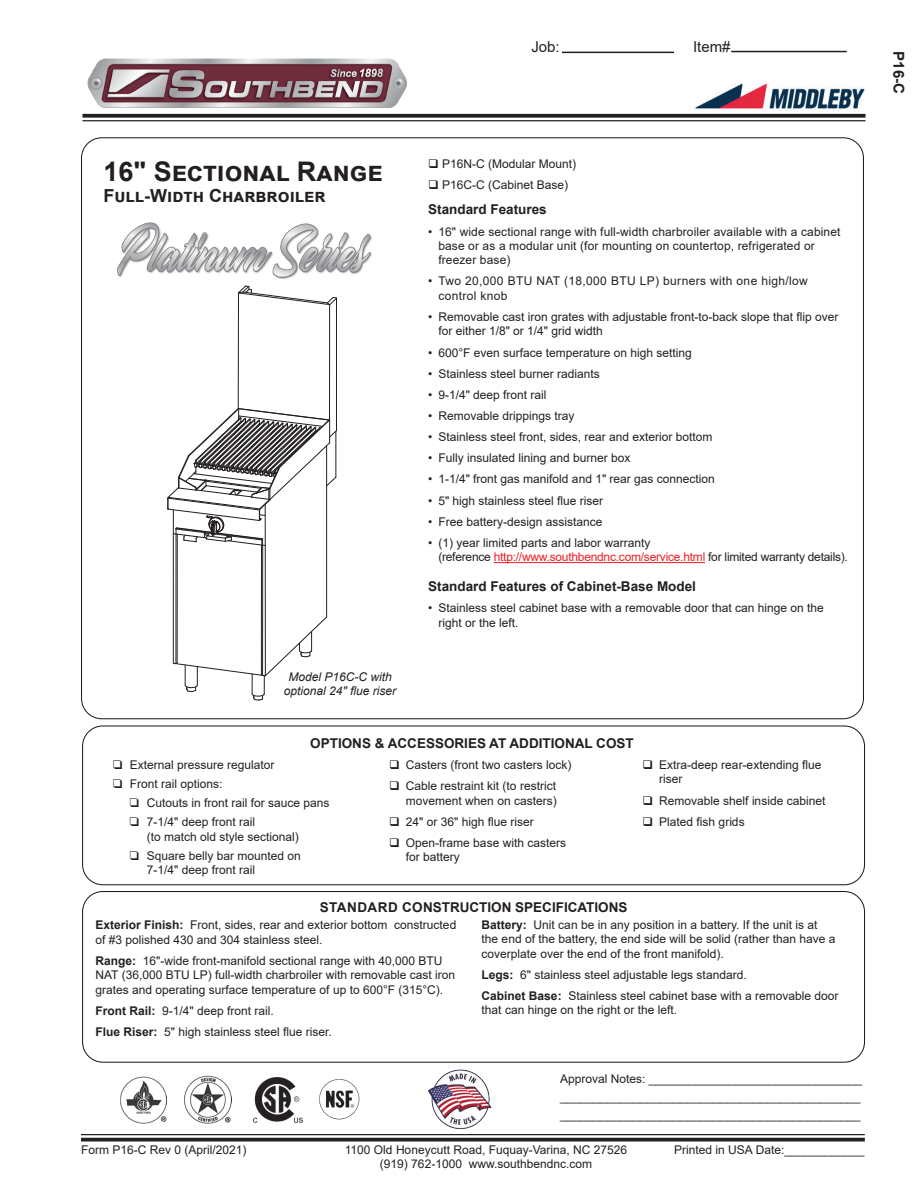
<style>
.page{position:relative;width:918px;height:1188px;background:#fff}
.page>*{position:absolute;margin:0;border:0;box-sizing:border-box;transform-origin:0 0}
.t1{font:700 27px "Arial";color:#231f20}
.t2{font:700 18px "Arial";color:#231f20}
.t3{font:15px "Arial";color:#231f20}
.t4{font:700 15px "Arial";color:#231f20}
.t5{font:700 13.5px "Arial";color:#231f20}
.t6{font:12px/14.4px "Arial";color:#231f20}
.t7{font:12px/14.4px "Arial";letter-spacing:-.02em;color:#231f20}
.t8{font:12px/14.4px "Arial";letter-spacing:.03em;color:#231f20}
.t9{font:italic 12px/14.4px "Arial";color:#231f20;text-align:center}
.s1{color:#ee1f23}
.s2{font-weight:700}
</style>
<div class="page">
<hr style="left:81px;top:1134px;width:784px;height:1px;background:#231f20">
<svg style="left:81px;top:1138px;width:784px;height:4px;background:#3e3a3b"></svg>
<img style="left:185px;top:1076px;width:47px;height:48px">
<img style="left:121px;top:1076px;width:46px;height:47px">
<img style="left:319px;top:1079px;width:41px;height:41px">
<img style="left:252px;top:1077px;width:51px;height:46px">
<hr style="left:562px;top:52px;width:112px;height:1px;background:#231f20">
<hr style="left:731px;top:51px;width:116px;height:1px;background:#231f20">
<svg style="left:82px;top:114px;width:784px;height:4px;background:#373435"></svg>
<hr style="left:82px;top:120px;width:784px;height:1px;background:#231f20">
<img style="left:82px;top:58px;width:330px;height:56px">
<img style="left:428px;top:1069px;width:64px;height:60px">
<div style="left:82px;top:891px;width:783px;height:172px;border:1px solid #231f20;border-radius:20px"></div>
<div style="left:82px;top:725px;width:783px;height:160px;border:1px solid #231f20;border-radius:20px"></div>
<img style="left:695px;top:83px;width:170px;height:27px">
<hr style="left:494px;top:562px;width:211px;height:1px;background:#ee1f23">
<img style="left:117px;top:222px;width:255px;height:57px">
<hr style="left:261px;top:545px;width:1px;height:130px;background:#231f20">
<hr style="left:262px;top:545px;width:1px;height:130px;background:#231f20">
<hr style="left:176px;top:534px;width:1px;height:130px;background:#231f20">
<hr style="left:177px;top:534px;width:1px;height:130px;background:#231f20">
<hr style="left:173px;top:534px;width:1px;height:129px;background:#231f20">
<hr style="left:238px;top:293px;width:1px;height:116px;background:#231f20">
<svg style="left:173px;top:616px;width:154px;height:85px"></svg>
<svg style="left:238px;top:286px;width:99px;height:19px"></svg>
<hr style="left:265px;top:505px;width:1px;height:171px;background:#231f20">
<hr style="left:326px;top:446px;width:1px;height:171px;background:#231f20">
<hr style="left:329px;top:305px;width:1px;height:115px;background:#231f20">
<hr style="left:336px;top:298px;width:1px;height:133px;background:#231f20">
<svg style="left:167px;top:408px;width:170px;height:138px"></svg>
<p class="t3" style="left:531px;top:36px;width:30px">Job:</p>
<p class="t3" style="left:693px;top:36px;width:39px">Item#</p>
<h1 class="t1" style="left:103px;top:152px;width:281px">16" Sectional Range</h1>
<h2 class="t2" style="left:103px;top:183px;width:224px">Full-Width Charbroiler</h2>
<p class="t9" style="left:284px;top:670px;width:114px">Model P16C-C with optional 24" flue riser</p>
<p class="t6" style="left:428px;top:157px;width:150px">❑ P16N-C (Modular Mount)</p>
<p class="t6" style="left:428px;top:178px;width:142px">❑ P16C-C (Cabinet Base)</p>
<p class="t5" style="left:428px;top:200px;width:120px">Standard Features</p>
<p class="t6" style="left:438px;top:224px;width:404px;text-indent:-10px">• 16" wide sectional range with full-width charbroiler available with a cabinet base or as a modular unit (for mounting on countertop, refrigerated or freezer base)</p>
<p class="t8" style="left:438px;top:274px;width:371px;text-indent:-10px">• Two 20,000 BTU NAT (18,000 BTU LP) burners with one high/low control knob</p>
<p class="t6" style="left:438px;top:310px;width:402px;text-indent:-10px">• Removable cast iron grates with adjustable front-to-back slope that flip over for either 1/8" or 1/4" grid width</p>
<p class="t6" style="left:428px;top:345px;width:265px">• 600°F even surface temperature on high setting</p>
<p class="t6" style="left:428px;top:366px;width:173px">• Stainless steel burner radiants</p>
<p class="t6" style="left:428px;top:387px;width:120px">• 9-1/4" deep front rail</p>
<p class="t6" style="left:428px;top:409px;width:148px">• Removable drippings tray</p>
<p class="t6" style="left:428px;top:430px;width:286px">• Stainless steel front, sides, rear and exterior bottom</p>
<p class="t6" style="left:428px;top:451px;width:204px">• Fully insulated lining and burner box</p>
<p class="t6" style="left:428px;top:472px;width:288px">• 1-1/4" front gas manifold and 1" rear gas connection</p>
<p class="t6" style="left:428px;top:493px;width:177px">• 5" high stainless steel flue riser</p>
<p class="t6" style="left:428px;top:514px;width:176px">• Free battery-design assistance</p>
<p class="t7" style="left:438px;top:535px;width:411px;text-indent:-10px">• (1) year limited parts and labor warranty<br>(reference <span class="s1">http://www.southbendnc.com/service.html</span> for limited warranty details).</p>
<p class="t5" style="left:428px;top:577px;width:269px">Standard Features of Cabinet-Base Model</p>
<p class="t6" style="left:438px;top:601px;width:387px;text-indent:-10px">• Stainless steel cabinet base with a removable door that can hinge on the right or the left.</p>
<p class="t5" style="left:310px;top:734px;width:325px">OPTIONS &amp; ACCESSORIES AT ADDITIONAL COST</p>
<p class="t6" style="left:130px;top:756px;width:146px;line-height:19px">External pressure regulator<br>Front rail options:</p>
<p class="t6" style="left:147px;top:794px;width:184px;line-height:19px">Cutouts in front rail for sauce pans<br>7-1/4" deep front rail</p>
<p class="t6" style="left:147px;top:827px;width:156px;line-height:19px">(to match old style sectional)<br>Square belly bar mounted on</p>
<p class="t6" style="left:147px;top:863px;width:110px">7-1/4" deep front rail</p>
<p class="t6" style="left:389px;top:758px;width:184px">❑ Casters (front two casters lock)</p>
<p class="t6" style="left:389px;top:779px;width:169px;text-align:right">❑ Cable restraint kit (to restrict movement when on casters)</p>
<p class="t6" style="left:389px;top:814px;width:146px">❑ 24" or 36" high flue riser</p>
<p class="t6" style="left:406px;top:835px;width:162px;text-indent:-17px">❑ Open-frame base with casters for battery</p>
<p class="t6" style="left:659px;top:757px;width:164px;text-indent:-17px">❑ Extra-deep rear-extending flue riser</p>
<p class="t6" style="left:642px;top:793px;width:184px">❑ Removable shelf inside cabinet</p>
<p class="t6" style="left:642px;top:814px;width:104px">❑ Plated fish grids</p>
<p class="t5" style="left:320px;top:897px;width:309px">STANDARD CONSTRUCTION SPECIFICATIONS</p>
<p class="t6" style="left:96px;top:918px;width:362px"><span class="s2">Exterior Finish:</span> Front, sides, rear and exterior bottom constructed of #3 polished 430 and 304 stainless steel.</p>
<p class="t6" style="left:96px;top:954px;width:361px"><span class="s2">Range:</span> 16"-wide front-manifold sectional range with 40,000 BTU<br>NAT (36,000 BTU LP) full-width charbroiler with removable cast iron grates and operating surface temperature of up to 600°F (315°C).</p>
<p class="t6" style="left:96px;top:1000px;width:238px;line-height:21.1px"><span class="s2">Front Rail:</span> 9-1/4" deep front rail.<br><span class="s2">Flue Riser:</span> 5" high stainless steel flue riser.</p>
<p class="t6" style="left:482px;top:917px;width:355px"><span class="s2">Battery:</span> Unit can be in any position in a battery. If the unit is at the end of the battery, the end side will be solid (rather than have a coverplate over the end of the front manifold).</p>
<p class="t6" style="left:482px;top:964px;width:358px;line-height:21.1px"><span class="s2">Legs:</span> 6" stainless steel adjustable legs standard.<br><span class="s2">Cabinet Base:</span> Stainless steel cabinet base with a removable door</p>
<p class="t6" style="left:482px;top:1003px;width:197px">that can hinge on the right or the left.</p>
<p class="t6" style="left:560px;top:1070px;width:304px;line-height:18px">Approval Notes: ________________________________ _____________________________________________ _____________________________________________</p>
<p class="t6" style="left:345px;top:1142px;width:284px;text-align:center">1100 Old Honeycutt Road, Fuquay-Varina, NC 27526 (919) 762-1000 www.southbendnc.com</p>
<p class="t6" style="left:81px;top:1142px;width:167px">Form P16-C Rev 0 (April/2021)</p>
<p class="t6" style="left:674px;top:1142px;width:192px">Printed in USA Date:____________</p>
<p class="t4" style="left:909px;top:51px;width:44px;rotate:90deg">P16-C</p>
</div>
